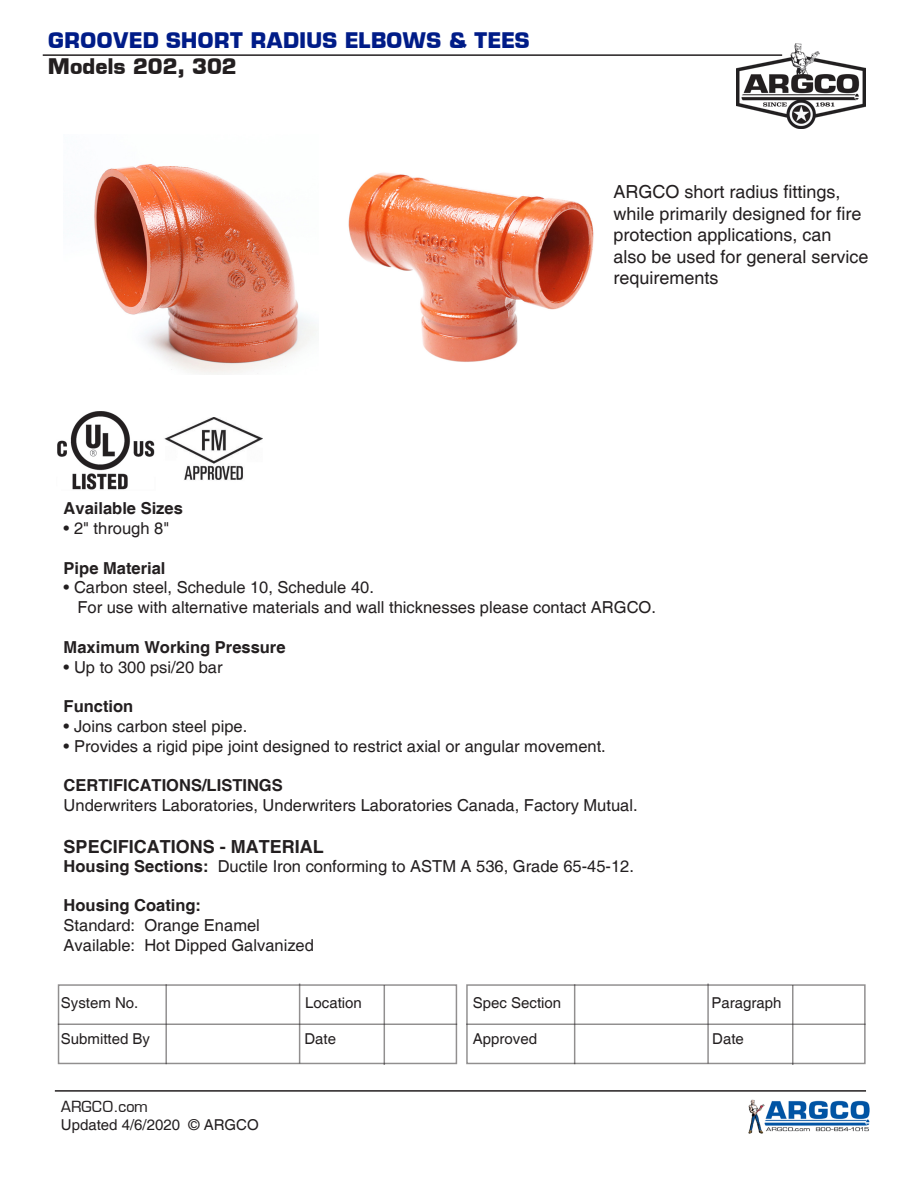
<style>
.page{position:relative;width:918px;height:1188px;background:#fff}
.page>*{position:absolute;margin:0;border:0;box-sizing:border-box;transform-origin:0 0}
.t1{font:700 21px "Metrostyle";color:#001c88}
.t2{font:700 21px "Metrostyle";color:#231f20}
.t3{font:18px/21.6px "Helvetica";color:#231f20}
.t4{font:700 18px "Helvetica";color:#231f20}
.t5{font:16.5px "Helvetica";color:#231f20}
.t6{font:700 16.5px "Helvetica";color:#231f20}
.t7{font:15px "Helvetica";color:#231f20}
.t8{font:15px "Metrostyle";color:#231f20}
.s1{font-weight:700}
</style>
<div class="page">
<hr style="left:165px;top:984px;width:2px;height:80px;background:#231f20">
<hr style="left:58px;top:1024px;width:399px;height:1px;background:#231f20">
<hr style="left:384px;top:985px;width:1px;height:80px;background:#231f20">
<hr style="left:299px;top:984px;width:1px;height:79px;background:#231f20">
<hr style="left:574px;top:984px;width:1px;height:80px;background:#231f20">
<hr style="left:466px;top:1024px;width:400px;height:1px;background:#231f20">
<hr style="left:792px;top:985px;width:2px;height:80px;background:#231f20">
<hr style="left:707px;top:984px;width:2px;height:79px;background:#231f20">
<img style="left:737px;top:44px;width:129px;height:84px">
<hr style="left:55px;top:1090px;width:811px;height:2px;background:#231f20">
<img style="left:748px;top:1099px;width:122px;height:35px">
<img style="left:94px;top:164px;width:223px;height:210px">
<img style="left:57px;top:411px;width:98px;height:79px">
<img style="left:164px;top:417px;width:98px;height:63px">
<img style="left:348px;top:172px;width:246px;height:190px">
<hr style="left:43px;top:54px;width:739px;height:2px;background:#231f20">
<p class="t1" style="left:48px;top:28px;width:483px">GROOVED SHORT RADIUS ELBOWS &amp; TEES</p>
<p class="t2" style="left:48px;top:53px;width:190px">Models 202, 302</p>
<p class="t3" style="left:613px;top:182px;width:257px">ARGCO short radius fittings, while primarily designed for fire protection applications, can also be used for general service requirements</p>
<p class="t6" style="left:64px;top:498px;width:121px">Available Sizes</p>
<p class="t5" style="left:64px;top:519px;width:107px">• 2" through 8"</p>
<p class="t6" style="left:64px;top:558px;width:103px">Pipe Material</p>
<p class="t5" style="left:64px;top:578px;width:312px">• Carbon steel, Schedule 10, Schedule 40.</p>
<p class="t5" style="left:77px;top:598px;width:580px">For use with alternative materials and wall thicknesses please contact ARGCO.</p>
<p class="t6" style="left:64px;top:637px;width:223px">Maximum Working Pressure</p>
<p class="t5" style="left:64px;top:657px;width:160px">• Up to 300 psi/20 bar</p>
<p class="t6" style="left:64px;top:696px;width:71px">Function</p>
<p class="t5" style="left:64px;top:717px;width:185px">• Joins carbon steel pipe.</p>
<p class="t5" style="left:64px;top:736px;width:544px">• Provides a rigid pipe joint designed to restrict axial or angular movement.</p>
<p class="t6" style="left:64px;top:776px;width:221px">CERTIFICATIONS/LISTINGS</p>
<p class="t5" style="left:64px;top:796px;width:576px">Underwriters Laboratories, Underwriters Laboratories Canada, Factory Mutual.</p>
<p class="t4" style="left:64px;top:835px;width:262px">SPECIFICATIONS - MATERIAL</p>
<p class="t5" style="left:64px;top:857px;width:572px"><span class="s1">Housing Sections:</span> Ductile Iron conforming to ASTM A 536, Grade 65-45-12.</p>
<p class="t6" style="left:64px;top:896px;width:139px">Housing Coating:</p>
<p class="t5" style="left:64px;top:916px;width:198px">Standard: Orange Enamel</p>
<p class="t5" style="left:64px;top:936px;width:252px">Available: Hot Dipped Galvanized</p>
<p class="t7" style="left:61px;top:994px;width:79px">System No.</p>
<p class="t7" style="left:305px;top:994px;width:58px">Location</p>
<p class="t7" style="left:61px;top:1030px;width:91px">Submitted By</p>
<p class="t7" style="left:304px;top:1030px;width:33px">Date</p>
<p class="t8" style="left:61px;top:1097px;width:88px">ARGCO.com</p>
<p class="t7" style="left:61px;top:1116px;width:199px">Updated 4/6/2020 © ARGCO</p>
<p class="t7" style="left:473px;top:994px;width:90px">Spec Section</p>
<p class="t7" style="left:711px;top:994px;width:72px">Paragraph</p>
<p class="t7" style="left:473px;top:1030px;width:66px">Approved</p>
<p class="t7" style="left:712px;top:1030px;width:33px">Date</p>
</div>
